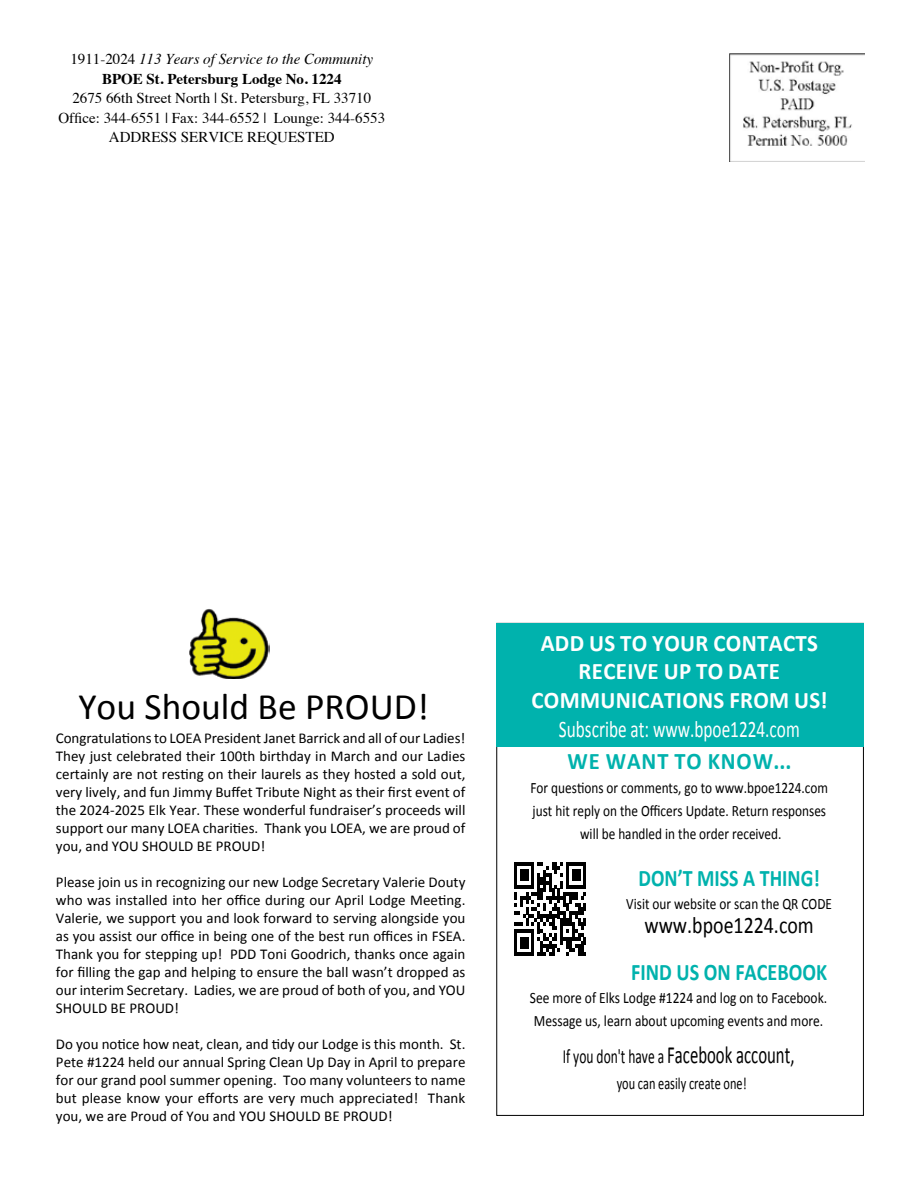
<style>
.page{position:relative;width:918px;height:1188px;background:#fff}
.page>*{position:absolute;margin:0;border:0;box-sizing:border-box;transform-origin:0 0}
.t1{font:37.5px "Calibri";color:#000}
.t2{font:24.75px "Calibri";color:#000;scale:.68 1}
.t3{font:700 23.85px/28.5px "Calibri";letter-spacing:.015em;color:#fff;text-align:center;scale:.96 1}
.t4{font:23.85px "Calibri";color:#fff;scale:.73 1}
.t5{font:700 23.85px "Calibri";color:#00b2ad;scale:.84 1}
.t6{font:23.85px "Calibri";color:#000;scale:.84 1}
.t7{font:700 23.85px "Calibri";color:#00b2ad;scale:.85 1}
.t8{font:700 23.85px "Calibri";letter-spacing:.04em;color:#00b2ad;scale:.95 1}
.t9{font:16.95px "Calibri";color:#000;scale:.72 1}
.t10{font:15.9px/23.4px "Calibri";color:#000;text-align:center;scale:.84 1}
.t11{font:15.9px/23.4px "Calibri";color:#000;scale:.85 1}
.t12{font:15px/18px "Calibri";color:#000;text-align:justify}
.t13{font:15px/19.5px "Times";color:#000;text-align:center}
.t14{font:italic 15px/19.5px "Times";color:#000;text-align:center}
.s1{font-style:normal}
.s2{font-weight:700;font-style:normal}
.s3{font-size:20.1px}
</style>
<div class="page">
<img style="left:729px;top:53px;width:135px;height:108px">
<img style="left:189px;top:609px;width:81px;height:69px">
<div style="left:496px;top:623px;width:367px;height:123px;background:#00b2ad"></div>
<svg style="left:514px;top:862px;width:72px;height:94px"></svg>
<p class="t14" style="left:70px;top:49px;width:304px"><span class="s1">1911-2024</span> 113 Years of Service to the Community<br><span class="s2">BPOE St. Petersburg Lodge No. 1224</span></p>
<p class="t13" style="left:58px;top:87px;width:328px">2675 66th Street North | St. Petersburg, FL 33710<br>Office: 344-6551 | Fax: 344-6552 | Lounge: 344-6553<br>ADDRESS SERVICE REQUESTED</p>
<h1 class="t1" style="left:78px;top:681px;width:352px">You Should Be PROUD!</h1>
<p class="t12" style="left:56px;top:729px;width:411px">Congratulations to LOEA President Janet Barrick and all of our Ladies!<br>They just celebrated their 100th birthday in March and our Ladies certainly are not resting on their laurels as they hosted a sold out, very lively, and fun Jimmy Buffet Tribute Night as their first event of the 2024-2025 Elk Year. These wonderful fundraiser’s proceeds will support our many LOEA charities. Thank you LOEA, we are proud of you, and YOU SHOULD BE PROUD!</p>
<p class="t12" style="left:56px;top:873px;width:411px">Please join us in recognizing our new Lodge Secretary Valerie Douty who was installed into her office during our April Lodge Meeting.<br>Valerie, we support you and look forward to serving alongside you as you assist our office in being one of the best run offices in FSEA.<br>Thank you for stepping up! PDD Toni Goodrich, thanks once again for filling the gap and helping to ensure the ball wasn’t dropped as our interim Secretary. Ladies, we are proud of both of you, and YOU SHOULD BE PROUD!</p>
<p class="t12" style="left:56px;top:1035px;width:411px">Do you notice how neat, clean, and tidy our Lodge is this month. St.<br>Pete #1224 held our annual Spring Clean Up Day in April to prepare for our grand pool summer opening. Too many volunteers to name but please know your efforts are very much appreciated! Thank you, we are Proud of You and YOU SHOULD BE PROUD!</p>
<h3 class="t3" style="left:531px;top:628px;width:310px">ADD US TO YOUR CONTACTS<br>RECEIVE UP TO DATE<br>COMMUNICATIONS FROM US!</h3>
<h3 class="t4" style="left:559px;top:712px;width:331px">Subscribe at: www.bpoe1224.com</h3>
<h3 class="t8" style="left:568px;top:745px;width:237px">WE WANT TO KNOW...</h3>
<p class="t10" style="left:531px;top:775px;width:356px">For questions or comments, go to www.bpoe1224.com just hit reply on the Officers Update. Return responses will be handled in the order received.</p>
<h3 class="t5" style="left:639px;top:861px;width:217px">DON’T MISS A THING!</h3>
<p class="t10" style="left:626px;top:892px;width:246px">Visit our website or scan the QR CODE</p>
<h3 class="t6" style="left:645px;top:908px;width:203px">www.bpoe1224.com</h3>
<h3 class="t7" style="left:631px;top:955px;width:232px">FIND US ON FACEBOOK</h3>
<p class="t11" style="left:530px;top:985px;width:351px">See more of Elks Lodge #1224 and log on to Facebook.<br>Message us, learn about upcoming events and more.</p>
<h2 class="t2" style="left:563px;top:1037px;width:342px"><span class="s3">If you don't have a</span> Facebook account,</h2>
<p class="t9" style="left:617px;top:1071px;width:182px">you can easily create one!</p>
</div>
